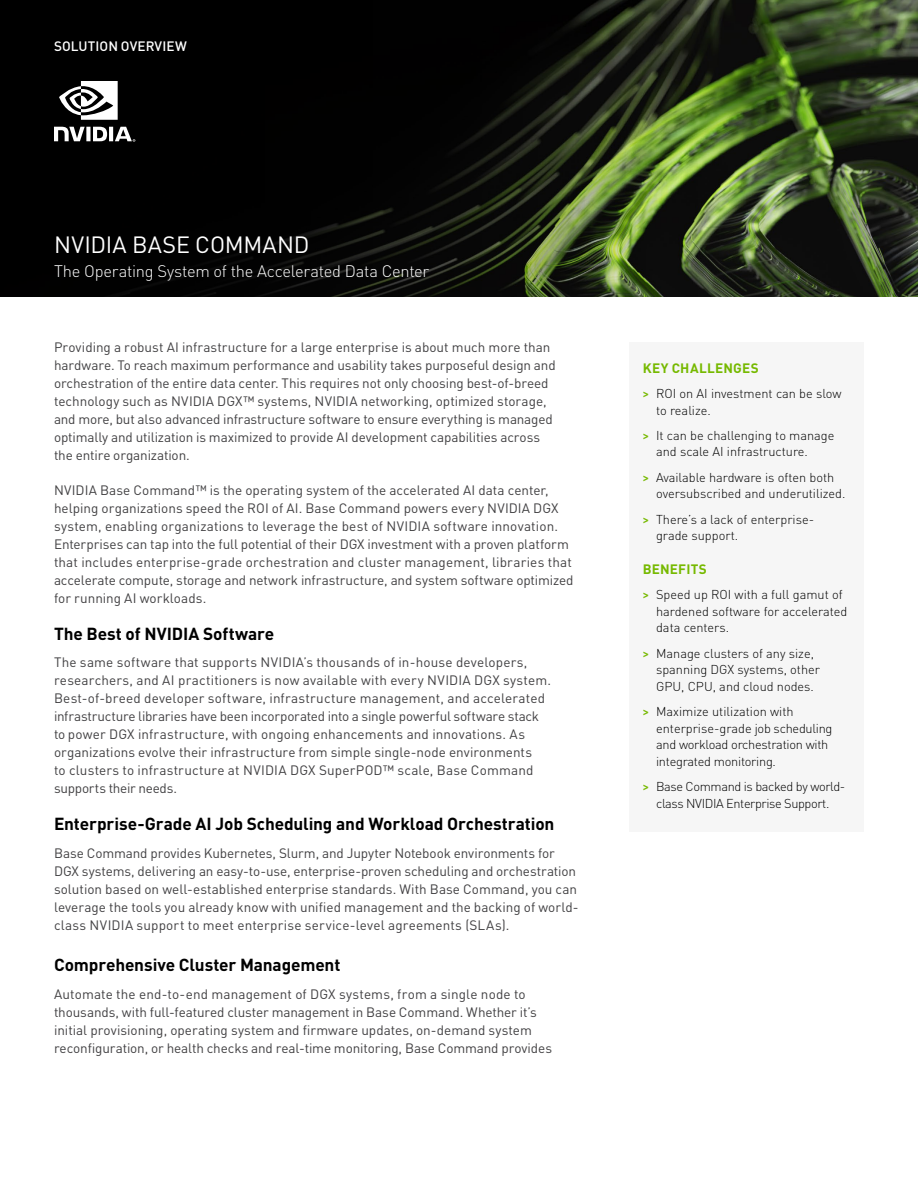
<style>
.page{position:relative;width:918px;height:1188px;background:#fff}
.page>*{position:absolute;margin:0;border:0;box-sizing:border-box;transform-origin:0 0}
.t1{font:23.25px "DIN Pro";color:#fff}
.t2{font:700 17.25px "DIN Pro";letter-spacing:-.005em;color:#000}
.t3{font:300 16.5px "DIN Pro";letter-spacing:-.02em;color:#fff}
.t4{font:13.5px/18px "DIN Pro";color:#414042}
.t5{font:700 13.5px "DIN Pro";letter-spacing:.02em;color:#76b900}
.t6{font:500 13.5px "DIN Pro";letter-spacing:.005em;color:#fff}
.t7{font:300 12.75px/16.5px "DIN Pro";color:#000}
.t8{font:300 12.75px/16.5px "DIN Pro";letter-spacing:-.02em;color:#000}
.t9{font:300 12.75px/16.5px "DIN Pro";letter-spacing:-.03em;color:#000;text-align:center}
.s1{font-weight:500;color:#76b900}
</style>
<div class="page">
<svg style="left:0;top:0;width:918px;height:296px;background:#181e10"></svg>
<svg style="left:54px;top:127px;width:81px;height:15px"></svg>
<svg style="left:59px;top:81px;width:59px;height:39px"></svg>
<div style="left:629px;top:342px;width:235px;height:490px;background:#f6f6f6"></div>
<p class="t6" style="left:54px;top:37px;width:134px">SOLUTION OVERVIEW</p>
<h1 class="t1" style="left:54px;top:229px;width:257px">NVIDIA BASE COMMAND</h1>
<p class="t3" style="left:54px;top:260px;width:377px">The Operating System of the Accelerated Data Center</p>
<p class="t4" style="left:54px;top:338px;width:503px">Providing a robust AI infrastructure for a large enterprise is about much more than hardware. To reach maximum performance and usability takes purposeful design and orchestration of the entire data center. This requires not only choosing best-of-breed technology such as NVIDIA DGX™ systems, NVIDIA networking, optimized storage, and more, but also advanced infrastructure software to ensure everything is managed optimally and utilization is maximized to provide AI development capabilities across the entire organization.</p>
<p class="t4" style="left:54px;top:480px;width:521px">NVIDIA Base Command™ is the operating system of the accelerated AI data center, helping organizations speed the ROI of AI. Base Command powers every NVIDIA DGX system, enabling organizations to leverage the best of NVIDIA software innovation.<br>Enterprises can tap into the full potential of their DGX investment with a proven platform that includes enterprise-grade orchestration and cluster management, libraries that accelerate compute, storage and network infrastructure, and system software optimized for running AI workloads.</p>
<p class="t2" style="left:54px;top:622px;width:222px">The Best of NVIDIA Software</p>
<p class="t4" style="left:54px;top:653px;width:499px">The same software that supports NVIDIA’s thousands of in-house developers, researchers, and AI practitioners is now available with every NVIDIA DGX system.<br>Best-of-breed developer software, infrastructure management, and accelerated infrastructure libraries have been incorporated into a single powerful software stack to power DGX infrastructure, with ongoing enhancements and innovations. As organizations evolve their infrastructure from simple single-node environments<br>to clusters to infrastructure at NVIDIA DGX SuperPOD™ scale, Base Command supports their needs.</p>
<p class="t2" style="left:54px;top:812px;width:502px">Enterprise-Grade AI Job Scheduling and Workload Orchestration</p>
<p class="t4" style="left:54px;top:843px;width:526px">Base Command provides Kubernetes, Slurm, and Jupyter Notebook environments for DGX systems, delivering an easy-to-use, enterprise-proven scheduling and orchestration solution based on well-established enterprise standards. With Base Command, you can leverage the tools you already know with unified management and the backing of world&shy;class NVIDIA support to meet enterprise service-level agreements (SLAs).</p>
<p class="t2" style="left:54px;top:953px;width:288px">Comprehensive Cluster Management</p>
<p class="t4" style="left:54px;top:984px;width:500px">Automate the end-to-end management of DGX systems, from a single node to thousands, with full-featured cluster management in Base Command. Whether it’s initial provisioning, operating system and firmware updates, on-demand system reconfiguration, or health checks and real-time monitoring, Base Command provides</p>
<p class="t5" style="left:643px;top:359px;width:118px">KEY CHALLENGES</p>
<p class="t7" style="left:656px;top:385px;width:187px;text-indent:-14px"><span class="s1">&gt;</span> ROI on AI investment can be slow to realize.</p>
<p class="t7" style="left:656px;top:427px;width:180px;text-indent:-14px"><span class="s1">&gt;</span> It can be challenging to manage and scale AI infrastructure.</p>
<p class="t7" style="left:656px;top:469px;width:191px;text-indent:-14px"><span class="s1">&gt;</span> Available hardware is often both oversubscribed and underutilized.</p>
<p class="t7" style="left:656px;top:510px;width:160px;text-indent:-14px"><span class="s1">&gt;</span> There’s a lack of enterprise&shy;grade support.</p>
<p class="t5" style="left:643px;top:560px;width:66px">BENEFITS</p>
<p class="t7" style="left:656px;top:586px;width:193px;text-indent:-14px"><span class="s1">&gt;</span> Speed up ROI with a full gamut of hardened software for accelerated data centers.</p>
<p class="t7" style="left:656px;top:644px;width:165px;text-indent:-14px"><span class="s1">&gt;</span> Manage clusters of any size, spanning DGX systems, other<br>GPU, CPU, and cloud nodes.</p>
<p class="t8" style="left:656px;top:703px;width:178px;text-indent:-14px"><span class="s1">&gt;</span> Maximize utilization with enterprise-grade job scheduling and workload orchestration with integrated monitoring.</p>
<p class="t9" style="left:643px;top:778px;width:204px"><span class="s1">&gt;</span> Base Command is backed by world&shy;class NVIDIA Enterprise Support.</p>
</div>
